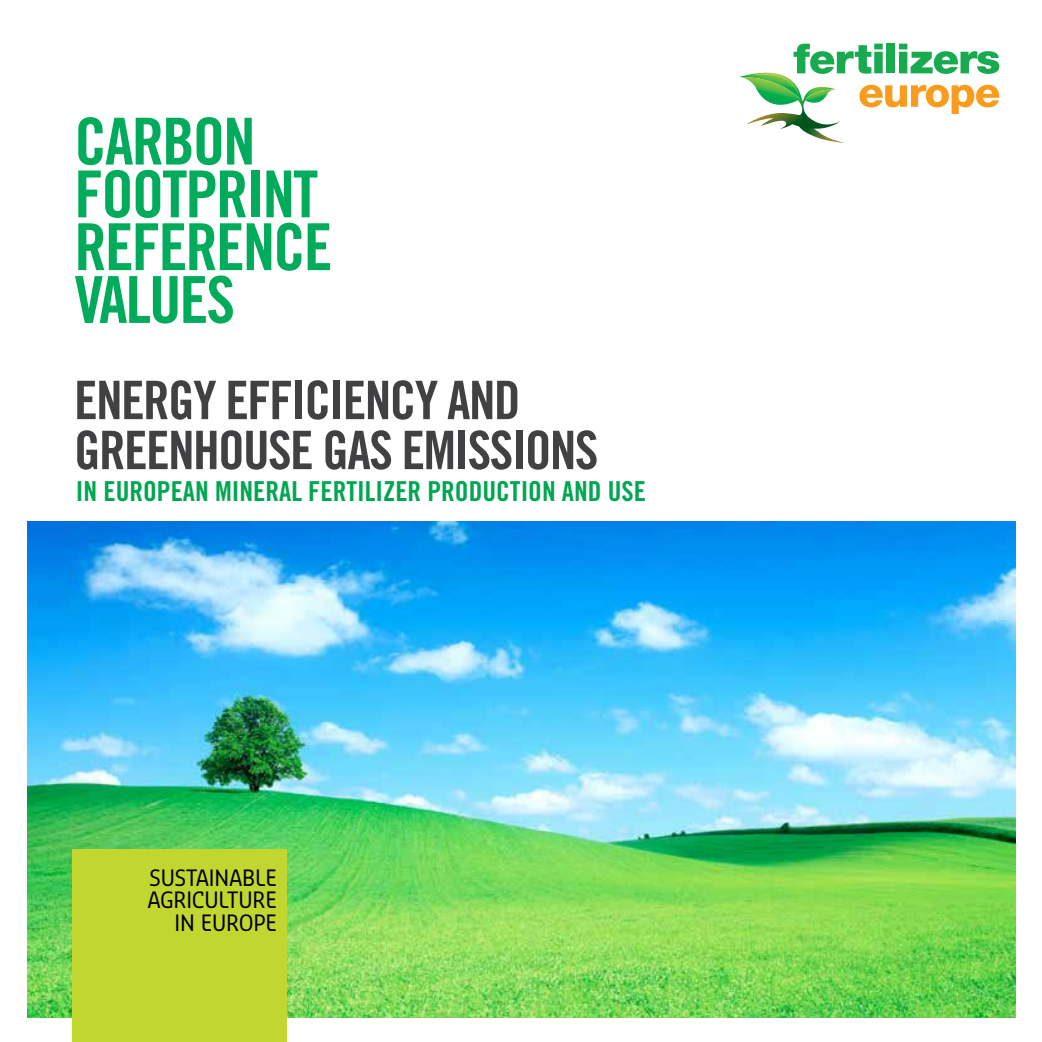
<style>
.page{position:relative;width:1042px;height:1042px;background:#fff}
.page>*{position:absolute;margin:0;border:0;box-sizing:border-box;transform-origin:0 0}
.t1{font:64.75px/52.9px "Trade Gothic LT Std Bd Cn 20";letter-spacing:-.03em;color:#00ac5b}
.t2{font:53.2px/50.1px "Trade Gothic LT Std Bd Cn 20";letter-spacing:-.03em;color:#414042}
.t3{font:27.47px "Trade Gothic LT Std Bd Cn 20";color:#00a651}
.t4{font:22.05px/22.8px "Sansa Con Pro";color:#000;text-align:right}
</style>
<div class="page">
<img style="left:27px;top:521px;width:988px;height:496px">
<svg style="left:740px;top:44px;width:259px;height:99px"></svg>
<div style="left:72px;top:849px;width:215px;height:193px;background:#c1d72f"></div>
<h1 class="t1" style="left:74px;top:115px;width:253px">CARBON<br>FOOTPRINT<br>REFERENCE<br>VALUES</h1>
<h2 class="t2" style="left:74px;top:375px;width:526px">ENERGY EFFICIENCY AND<br>GREENHOUSE GAS EMISSIONS</h2>
<p class="t3" style="left:76px;top:475px;width:569px">IN EUROPEAN MINERAL FERTILIZER PRODUCTION AND USE</p>
<p class="t4" style="left:148px;top:865px;width:131px">SUSTAINABLE<br>AGRICULTURE<br>IN EUROPE</p>
</div>
